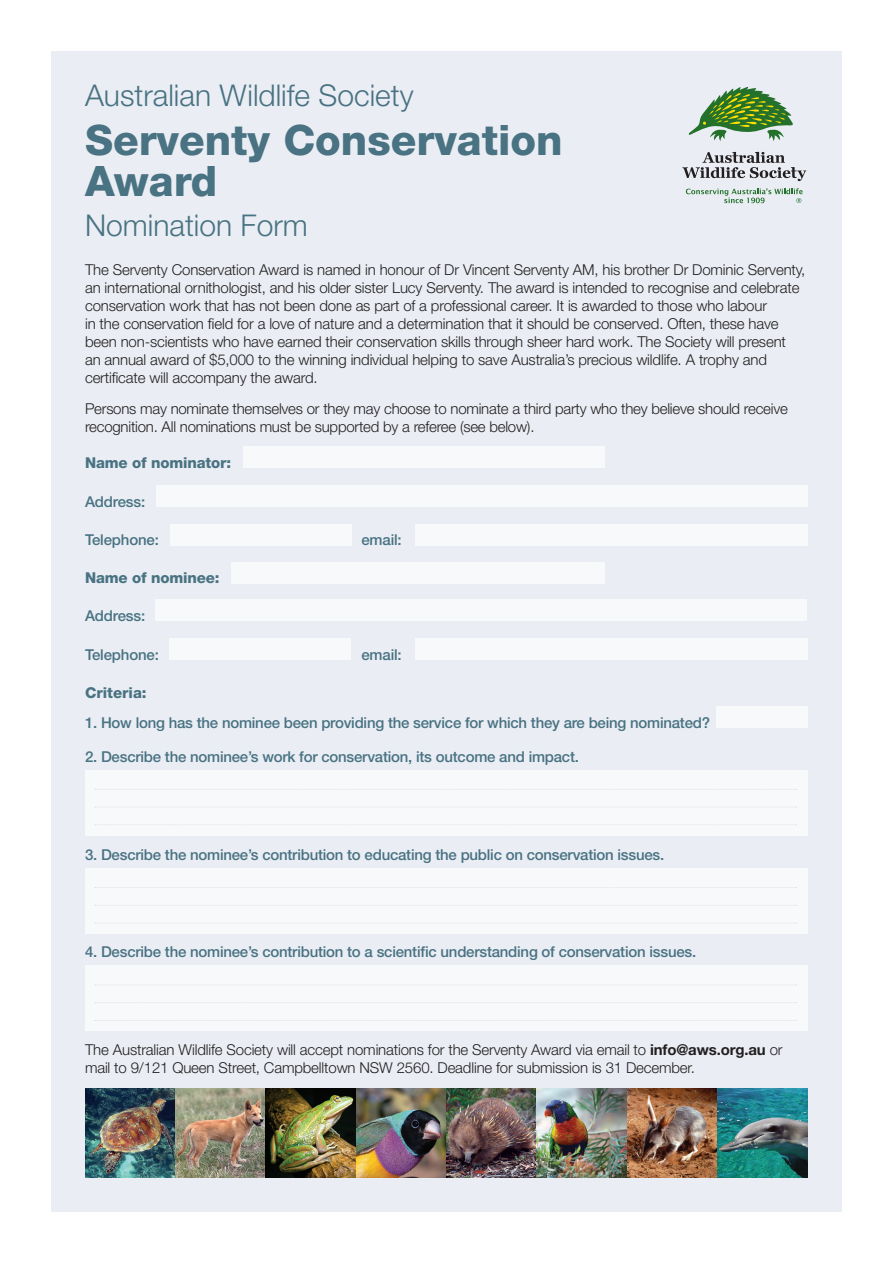
<style>
.page{position:relative;width:893px;height:1263px;background:#fff}
.page>*{position:absolute;margin:0;border:0;box-sizing:border-box;transform-origin:0 0}
.t1{font:800 42px/40.5px "Helvetica Neue LT Std";color:#497282}
.t2{font:300 30px "Helvetica Neue LT Std";color:#497282}
.t3{font:300 15px/18px "Helvetica Neue LT Std";letter-spacing:-.01em;color:#231f20}
.t4{font:500 15px "Helvetica Neue LT Std";letter-spacing:-.015em;color:#497282}
.t5{font:800 15px "Helvetica Neue LT Std";letter-spacing:-.01em;color:#497282}
.s1{font-weight:700}
</style>
<div class="page">
<div style="left:51px;top:51px;width:791px;height:1161px;background:#eaeef4"></div>
<img style="left:85px;top:1089px;width:723px;height:89px">
<div style="left:243px;top:447px;width:362px;height:21px;background:#f8f9fb"></div>
<div style="left:231px;top:562px;width:374px;height:21px;background:#f8f9fb"></div>
<div style="left:156px;top:486px;width:652px;height:21px;background:#f8f9fb"></div>
<div style="left:156px;top:600px;width:651px;height:21px;background:#f8f9fb"></div>
<div style="left:170px;top:524px;width:181px;height:21px;background:#f8f9fb"></div>
<div style="left:170px;top:638px;width:181px;height:21px;background:#f8f9fb"></div>
<div style="left:415px;top:524px;width:393px;height:21px;background:#f8f9fb"></div>
<div style="left:415px;top:638px;width:393px;height:21px;background:#f8f9fb"></div>
<div style="left:716px;top:706px;width:92px;height:22px;background:#f8f9fb"></div>
<div style="left:85px;top:770px;width:723px;height:65px;background:#f8f9fb"></div>
<svg style="left:95px;top:789px;width:702px;height:1px"></svg>
<svg style="left:95px;top:807px;width:702px;height:1px"></svg>
<svg style="left:95px;top:824px;width:702px;height:1px"></svg>
<div style="left:85px;top:868px;width:723px;height:65px;background:#f8f9fb"></div>
<svg style="left:95px;top:887px;width:702px;height:1px"></svg>
<svg style="left:95px;top:905px;width:702px;height:1px"></svg>
<svg style="left:95px;top:923px;width:702px;height:1px"></svg>
<div style="left:85px;top:966px;width:723px;height:65px;background:#f8f9fb"></div>
<svg style="left:95px;top:984px;width:702px;height:1px"></svg>
<svg style="left:95px;top:1002px;width:702px;height:1px"></svg>
<svg style="left:95px;top:1020px;width:702px;height:1px"></svg>
<svg style="left:682px;top:152px;width:124px;height:29px"></svg>
<svg style="left:688px;top:87px;width:105px;height:54px"></svg>
<svg style="left:686px;top:188px;width:117px;height:15px"></svg>
<h2 class="t2" style="left:85px;top:77px;width:330px">Australian Wildlife Society</h2>
<h1 class="t1" style="left:85px;top:120px;width:479px">Serventy Conservation<br>Award</h1>
<h2 class="t2" style="left:85px;top:207px;width:224px">Nomination Form</h2>
<p class="t3" style="left:85px;top:261px;width:722px">The Serventy Conservation Award is named in honour of Dr Vincent Serventy AM, his brother Dr Dominic Serventy, an international ornithologist, and his older sister Lucy Serventy. The award is intended to recognise and celebrate conservation work that has not been done as part of a professional career. It is awarded to those who labour<br>in the conservation field for a love of nature and a determination that it should be conserved. Often, these have been non-scientists who have earned their conservation skills through sheer hard work. The Society will present<br>an annual award of $5,000 to the winning individual helping to save Australia’s precious wildlife. A trophy and certificate will accompany the award.</p>
<p class="t3" style="left:85px;top:399px;width:704px">Persons may nominate themselves or they may choose to nominate a third party who they believe should receive recognition. All nominations must be supported by a referee (see below).</p>
<p class="t5" style="left:85px;top:454px;width:148px">Name of nominator:</p>
<p class="t4" style="left:85px;top:492px;width:62px">Address:</p>
<p class="t4" style="left:85px;top:531px;width:75px">Telephone:</p>
<p class="t4" style="left:361px;top:531px;width:42px">email:</p>
<p class="t5" style="left:85px;top:569px;width:136px">Name of nominee:</p>
<p class="t4" style="left:85px;top:607px;width:62px">Address:</p>
<p class="t4" style="left:85px;top:645px;width:75px">Telephone:</p>
<p class="t4" style="left:361px;top:645px;width:42px">email:</p>
<p class="t5" style="left:85px;top:684px;width:63px">Criteria:</p>
<p class="t4" style="left:85px;top:713px;width:626px">1. How long has the nominee been providing the service for which they are being nominated?</p>
<p class="t4" style="left:85px;top:747px;width:495px">2. Describe the nominee’s work for conservation, its outcome and impact.</p>
<p class="t4" style="left:85px;top:845px;width:581px">3. Describe the nominee’s contribution to educating the public on conservation issues.</p>
<p class="t4" style="left:85px;top:943px;width:613px">4. Describe the nominee’s contribution to a scientific understanding of conservation issues.</p>
<p class="t3" style="left:85px;top:1040px;width:699px">The Australian Wildlife Society will accept nominations for the Serventy Award via email to <span class="s1">info@aws.org.au</span> or mail to 9/121 Queen Street, Campbelltown NSW 2560. Deadline for submission is 31 December.</p>
</div>
